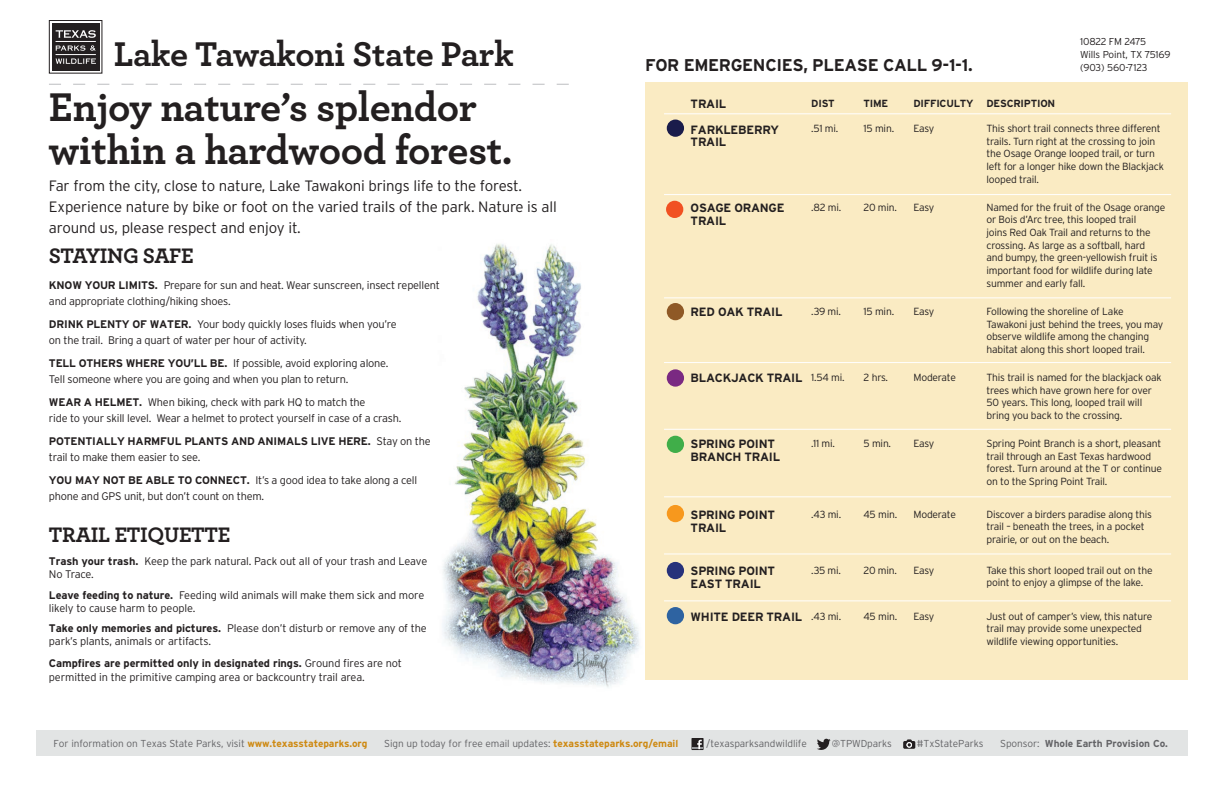
<style>
.page{position:relative;width:1224px;height:792px;background:#fff}
.page>*{position:absolute;margin:0;border:0;box-sizing:border-box;transform-origin:0 0}
.t1{font:42px/43px "Archer Bold LF";letter-spacing:-.01em;color:#231f20}
.t2{font:36px "Archer Bold LF";letter-spacing:-.015em;color:#231f20}
.t3{font:22px "Archer Bold LF";letter-spacing:-.02em;color:#231f20}
.t4{font:700 17px "Interstate";letter-spacing:-.02em;color:#231f20}
.t5{font:300 15px/21px "Interstate";letter-spacing:-.01em;color:#231f20}
.t6{font:700 12px/12.6px "Interstate";letter-spacing:-.02em;color:#231f20}
.t7{font:300 11px/13.2px "Interstate";letter-spacing:-.02em;color:#231f20}
.t8{font:700 11px/16px "Interstate";letter-spacing:-.02em;color:#231f20}
.t9{font:300 10.3px/12.6px "Interstate";letter-spacing:-.02em;color:#231f20}
.t10{font:700 10.3px "Interstate";letter-spacing:-.02em;color:#231f20}
.t11{font:300 10.1px "Interstate";letter-spacing:-.01em;color:#636366}
.t12{font:700 10.1px "Interstate";letter-spacing:-.01em;color:#636366}
.t13{font:300 10px "Interstate";letter-spacing:-.01em;color:#231f20}
.t14{font:300 10px "Interstate";letter-spacing:-.03em;color:#231f20}
.s1{font-weight:700}
.s2{font-weight:300}
.s3{font-weight:700;color:#ce8911}
</style>
<div class="page">
<img style="left:442px;top:244px;width:197px;height:444px">
<svg style="left:49px;top:84px;width:520px;height:1px"></svg>
<svg style="left:52px;top:23px;width:48px;height:48px"></svg>
<div style="left:49px;top:20px;width:53px;height:54px;border:1px solid #231f20"></div>
<div style="left:52px;top:23px;width:47px;height:47px;background:#231f20"></div>
<svg style="left:56px;top:30px;width:40px;height:8px"></svg>
<svg style="left:56px;top:58px;width:40px;height:6px"></svg>
<hr style="left:56px;top:41px;width:40px;height:1px;background:#fff">
<hr style="left:56px;top:54px;width:40px;height:1px;background:#fff">
<svg style="left:56px;top:45px;width:40px;height:6px"></svg>
<div style="left:645px;top:82px;width:543px;height:598px;background:#faebc3"></div>
<hr style="left:664px;top:297px;width:507px;height:1px;background:#fff">
<hr style="left:664px;top:194px;width:507px;height:1px;background:#fff">
<hr style="left:664px;top:496px;width:507px;height:1px;background:#fff">
<hr style="left:664px;top:113px;width:507px;height:1px;background:#fff">
<hr style="left:664px;top:362px;width:507px;height:1px;background:#fff">
<hr style="left:664px;top:429px;width:507px;height:1px;background:#fff">
<div style="left:667px;top:303px;width:17px;height:17px;background:#8f5926;border-radius:50%"></div>
<div style="left:667px;top:369px;width:17px;height:18px;background:#7a2982;border-radius:50%"></div>
<div style="left:667px;top:505px;width:17px;height:17px;background:#f7981d;border-radius:50%"></div>
<div style="left:667px;top:120px;width:17px;height:17px;background:#1a1c4b;border-radius:50%"></div>
<div style="left:666px;top:201px;width:17px;height:17px;background:#f15122;border-radius:50%"></div>
<div style="left:667px;top:436px;width:17px;height:17px;background:#40ae49;border-radius:50%"></div>
<div style="left:667px;top:562px;width:17px;height:17px;background:#27327b;border-radius:50%"></div>
<div style="left:667px;top:607px;width:17px;height:17px;background:#2e63a1;border-radius:50%"></div>
<hr style="left:664px;top:553px;width:507px;height:1px;background:#fff">
<hr style="left:664px;top:600px;width:507px;height:1px;background:#fff">
<div style="left:36px;top:730px;width:1152px;height:26px;background:#e2e4e4"></div>
<svg style="left:903px;top:739px;width:12px;height:10px"></svg>
<svg style="left:817px;top:738px;width:14px;height:12px"></svg>
<svg style="left:692px;top:738px;width:12px;height:12px"></svg>
<svg style="left:692px;top:739px;width:11px;height:10px"></svg>
<p class="t2" style="left:114px;top:31px;width:402px">Lake Tawakoni State Park</p>
<p class="t1" style="left:49px;top:84px;width:465px">Enjoy nature’s splendor within a hardwood forest.</p>
<p class="t5" style="left:49px;top:175px;width:509px">Far from the city, close to nature, Lake Tawakoni brings life to the forest.<br>Experience nature by bike or foot on the varied trails of the park. Nature is all around us, please respect and enjoy it.</p>
<p class="t3" style="left:49px;top:242px;width:146px">STAYING SAFE</p>
<p class="t7" style="left:49px;top:279px;width:392px"><span class="s1">KNOW YOUR LIMITS.</span> Prepare for sun and heat. Wear sunscreen, insect repellent</p>
<p class="t7" style="left:49px;top:295px;width:183px">and appropriate clothing/hiking shoes.</p>
<p class="t7" style="left:49px;top:318px;width:349px"><span class="s1">DRINK PLENTY OF WATER.</span> Your body quickly loses fluids when you’re</p>
<p class="t7" style="left:49px;top:334px;width:259px">on the trail. Bring a quart of water per hour of activity.</p>
<p class="t7" style="left:49px;top:357px;width:341px"><span class="s1">TELL OTHERS WHERE YOU’LL BE.</span> If possible, avoid exploring alone.</p>
<p class="t7" style="left:49px;top:373px;width:301px">Tell someone where you are going and when you plan to return.</p>
<p class="t7" style="left:49px;top:396px;width:318px"><span class="s1">WEAR A HELMET.</span> When biking, check with park HQ to match the</p>
<p class="t7" style="left:49px;top:412px;width:354px">ride to your skill level. Wear a helmet to protect yourself in case of a crash.</p>
<p class="t8" style="left:49px;top:433px;width:383px">POTENTIALLY HARMFUL PLANTS AND ANIMALS LIVE HERE. <span class="s2">Stay on the trail to make them easier to see.</span></p>
<p class="t7" style="left:49px;top:472px;width:370px;line-height:16px"><span class="s1">YOU MAY NOT BE ABLE TO CONNECT.</span> It’s a good idea to take along a cell phone and GPS unit, but don’t count on them.</p>
<p class="t3" style="left:49px;top:521px;width:183px">TRAIL ETIQUETTE</p>
<p class="t7" style="left:49px;top:555px;width:380px"><span class="s1">Trash your trash.</span> Keep the park natural. Pack out all of your trash and Leave<br>No Trace.</p>
<p class="t7" style="left:49px;top:588px;width:377px"><span class="s1">Leave feeding to nature.</span> Feeding wild animals will make them sick and more likely to cause harm to people.</p>
<p class="t7" style="left:49px;top:622px;width:379px"><span class="s1">Take only memories and pictures.</span> Please don’t disturb or remove any of the park’s plants, animals or artifacts.</p>
<p class="t7" style="left:49px;top:656px;width:355px;line-height:14.4px"><span class="s1">Campfires are permitted only in designated rings.</span> Ground fires are not permitted in the primitive camping area or backcountry trail area.</p>
<p class="t14" style="left:1080px;top:36px;width:68px">10822 FM 2475</p>
<p class="t13" style="left:1080px;top:49px;width:92px">Wills Point, TX 75169</p>
<p class="t4" style="left:645px;top:55px;width:329px">FOR EMERGENCIES, PLEASE CALL 9-1-1.</p>
<p class="t13" style="left:1080px;top:62px;width:69px">(903) 560-7123</p>
<p class="t6" style="left:691px;top:98px;width:37px">TRAIL</p>
<p class="t6" style="left:691px;top:123px;width:90px">FARKLEBERRY<br>TRAIL</p>
<p class="t10" style="left:811px;top:98px;width:25px">DIST</p>
<p class="t9" style="left:811px;top:122px;width:29px">.51 mi.</p>
<p class="t10" style="left:913px;top:98px;width:62px">DIFFICULTY</p>
<p class="t9" style="left:913px;top:122px;width:22px">Easy</p>
<p class="t10" style="left:986px;top:98px;width:70px">DESCRIPTION</p>
<p class="t9" style="left:986px;top:122px;width:179px">This short trail connects three different trails. Turn right at the crossing to join the Osage Orange looped trail, or turn left for a longer hike down the Blackjack looped trail.</p>
<p class="t10" style="left:864px;top:98px;width:26px">TIME</p>
<p class="t9" style="left:864px;top:122px;width:32px">15 min.</p>
<p class="t6" style="left:691px;top:202px;width:95px">OSAGE ORANGE<br>TRAIL</p>
<p class="t9" style="left:811px;top:201px;width:31px">.82 mi.</p>
<p class="t9" style="left:864px;top:201px;width:35px">20 min.</p>
<p class="t9" style="left:913px;top:201px;width:22px">Easy</p>
<p class="t9" style="left:986px;top:201px;width:180px">Named for the fruit of the Osage orange or Bois d’Arc tree, this looped trail<br>joins Red Oak Trail and returns to the crossing. As large as a softball, hard<br>and bumpy, the green-yellowish fruit is important food for wildlife during late summer and early fall.</p>
<p class="t6" style="left:691px;top:306px;width:93px">RED OAK TRAIL</p>
<p class="t9" style="left:811px;top:305px;width:31px">.39 mi.</p>
<p class="t9" style="left:864px;top:305px;width:32px">15 min.</p>
<p class="t9" style="left:913px;top:305px;width:22px">Easy</p>
<p class="t9" style="left:986px;top:305px;width:178px">Following the shoreline of Lake Tawakoni just behind the trees, you may observe wildlife among the changing habitat along this short looped trail.</p>
<p class="t6" style="left:691px;top:372px;width:113px">BLACKJACK TRAIL</p>
<p class="t9" style="left:811px;top:371px;width:35px">1.54 mi.</p>
<p class="t9" style="left:864px;top:371px;width:26px">2 hrs.</p>
<p class="t9" style="left:913px;top:371px;width:44px">Moderate</p>
<p class="t9" style="left:986px;top:371px;width:177px">This trail is named for the blackjack oak trees which have grown here for over 50 years. This long, looped trail will bring you back to the crossing.</p>
<p class="t6" style="left:691px;top:438px;width:91px">SPRING POINT<br>BRANCH TRAIL</p>
<p class="t9" style="left:811px;top:437px;width:25px">.11 mi.</p>
<p class="t9" style="left:864px;top:437px;width:29px">5 min.</p>
<p class="t9" style="left:913px;top:437px;width:22px">Easy</p>
<p class="t9" style="left:986px;top:437px;width:177px">Spring Point Branch is a short, pleasant trail through an East Texas hardwood forest. Turn around at the T or continue on to the Spring Point Trail.</p>
<p class="t6" style="left:691px;top:508px;width:86px">SPRING POINT<br>TRAIL</p>
<p class="t9" style="left:811px;top:508px;width:31px">.43 mi.</p>
<p class="t9" style="left:864px;top:508px;width:35px">45 min.</p>
<p class="t9" style="left:913px;top:508px;width:44px">Moderate</p>
<p class="t9" style="left:986px;top:508px;width:167px">Discover a birders paradise along this trail – beneath the trees, in a pocket prairie, or out on the beach.</p>
<p class="t6" style="left:691px;top:564px;width:86px">SPRING POINT<br>EAST TRAIL</p>
<p class="t9" style="left:811px;top:564px;width:31px">.35 mi.</p>
<p class="t9" style="left:864px;top:564px;width:35px">20 min.</p>
<p class="t9" style="left:913px;top:564px;width:22px">Easy</p>
<p class="t9" style="left:986px;top:564px;width:168px">Take this short looped trail out on the point to enjoy a glimpse of the lake.</p>
<p class="t6" style="left:691px;top:610px;width:113px">WHITE DEER TRAIL</p>
<p class="t9" style="left:811px;top:610px;width:31px">.43 mi.</p>
<p class="t9" style="left:864px;top:610px;width:35px">45 min.</p>
<p class="t9" style="left:913px;top:610px;width:22px">Easy</p>
<p class="t9" style="left:986px;top:610px;width:167px">Just out of camper’s view, this nature trail may provide some unexpected wildlife viewing opportunities.</p>
<p class="t11" style="left:54px;top:738px;width:316px">For information on Texas State Parks, visit <span class="s3">www.texasstateparks.org</span></p>
<p class="t11" style="left:384px;top:738px;width:296px">Sign up today for free email updates: <span class="s3">texasstateparks.org/email</span></p>
<p class="t11" style="left:706px;top:738px;width:102px">/texasparksandwildlife</p>
<p class="t11" style="left:832px;top:738px;width:62px">@TPWDparks</p>
<p class="t11" style="left:917px;top:738px;width:68px">#TxStateParks</p>
<p class="t11" style="left:1000px;top:738px;width:41px">Sponsor:</p>
<p class="t12" style="left:1045px;top:738px;width:125px">Whole Earth Provision Co.</p>
</div>
